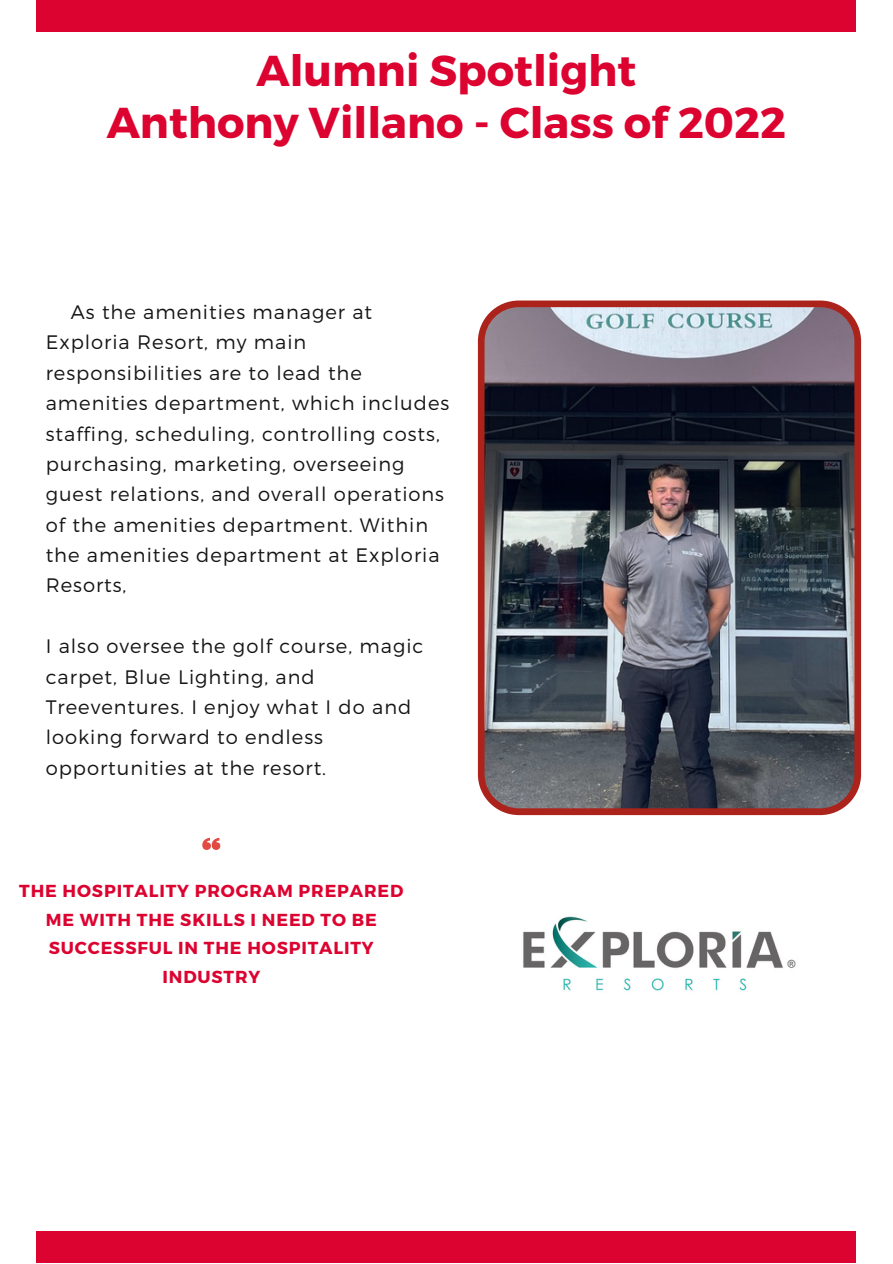
<style>
.page{position:relative;width:893px;height:1264px;background:#fff}
.page>*{position:absolute;margin:0;border:0;box-sizing:border-box;transform-origin:0 0}
.t1{font:700 43.2px "Montserrat";color:#dc0330}
.t2{font:300 19.5px/30.3px "Montserrat";letter-spacing:.05em;color:#151515}
.t3{font:700 17.4px/28.5px "Montserrat";letter-spacing:.05em;color:#dc0330;text-align:center}
</style>
<div class="page">
<div style="left:36px;top:0;width:820px;height:31px;background:#dc0330"></div>
<div style="left:36px;top:1231px;width:820px;height:31px;background:#dc0330"></div>
<img style="left:523px;top:916px;width:273px;height:75px">
<img style="left:478px;top:300px;width:383px;height:515px">
<svg style="left:202px;top:837px;width:18px;height:12px"></svg>
<p class="t1" style="left:256px;top:43px;width:381px">Alumni Spotlight</p>
<p class="t1" style="left:107px;top:95px;width:680px">Anthony Villano - Class of 2022</p>
<p class="t2" style="left:46px;top:296px;width:405px;text-indent:25px">As the amenities manager at<br>Exploria Resort, my main responsibilities are to lead the amenities department, which includes staffing, scheduling, controlling costs, purchasing, marketing, overseeing guest relations, and overall operations of the amenities department. Within the amenities department at Exploria<br>Resorts,</p>
<p class="t2" style="left:46px;top:630px;width:379px">I also oversee the golf course, magic carpet, Blue Lighting, and<br>Treeventures. I enjoy what I do and looking forward to endless opportunities at the resort.</p>
<p class="t3" style="left:19px;top:875px;width:386px">THE HOSPITALITY PROGRAM PREPARED<br>ME WITH THE SKILLS I NEED TO BE<br>SUCCESSFUL IN THE HOSPITALITY<br>INDUSTRY</p>
</div>
